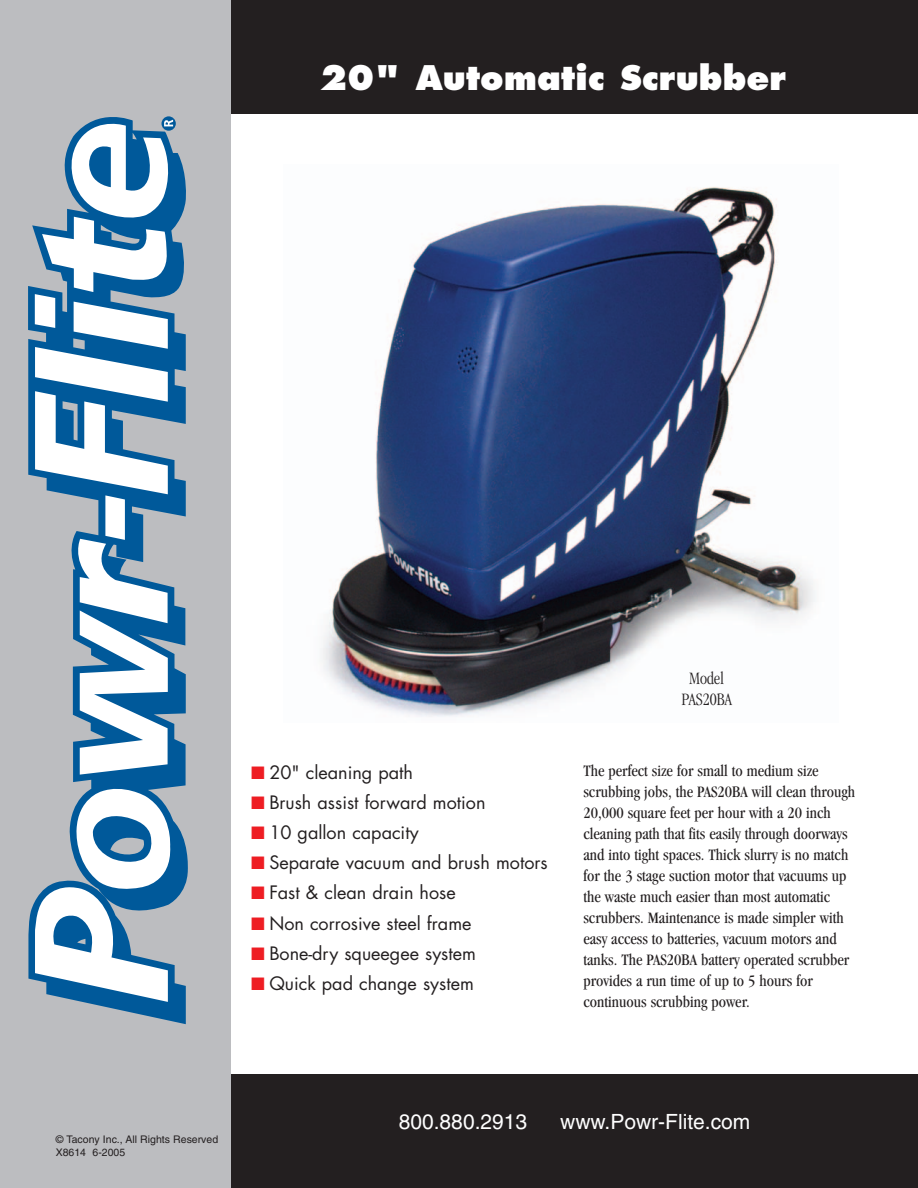
<style>
.page{position:relative;width:918px;height:1188px;background:#fff}
.page>*{position:absolute;margin:0;border:0;box-sizing:border-box;transform-origin:0 0}
.t1{font:800 33px "Futura";color:#fff}
.t2{font:21px "Helvetica";color:#fff}
.t3{font:18px "Futura";color:#231f20}
.t4{font:300 condensed 18px/21.6px "Garamond";color:#231f20;text-align:center}
.t5{font:condensed 16.5px/21px "Garamond";color:#231f20}
.t6{font:10.5px/12.6px "Helvetica";color:#231f20}
.s1{color:#ee1d23}
</style>
<div class="page">
<div style="left:231px;top:0;width:687px;height:113px;background:#231f20"></div>
<div style="left:231px;top:1074px;width:687px;height:114px;background:#231f20"></div>
<div style="left:0;top:0;width:231px;height:1188px;background:#bcbdc0"></div>
<svg style="left:28px;top:120px;width:160px;height:762px"></svg>
<svg style="left:28px;top:783px;width:158px;height:241px"></svg>
<svg style="left:35px;top:117px;width:140px;height:658px"></svg>
<img style="left:321px;top:187px;width:495px;height:530px">
<h1 class="t1" style="left:320px;top:64px;width:468px">20" Automatic Scrubber</h1>
<p class="t3" style="left:251px;top:764px;width:163px"><span class="s1">■</span> 20" cleaning path</p>
<p class="t3" style="left:251px;top:794px;width:236px"><span class="s1">■</span> Brush assist forward motion</p>
<p class="t3" style="left:251px;top:824px;width:169px"><span class="s1">■</span> 10 gallon capacity</p>
<p class="t3" style="left:251px;top:854px;width:298px"><span class="s1">■</span> Separate vacuum and brush motors</p>
<p class="t3" style="left:251px;top:885px;width:206px"><span class="s1">■</span> Fast &amp; clean drain hose</p>
<p class="t3" style="left:251px;top:915px;width:222px"><span class="s1">■</span> Non corrosive steel frame</p>
<p class="t3" style="left:251px;top:945px;width:226px"><span class="s1">■</span> Bone-dry squeegee system</p>
<p class="t3" style="left:251px;top:975px;width:224px"><span class="s1">■</span> Quick pad change system</p>
<p class="t4" style="left:681px;top:669px;width:52px">Model<br>PAS20BA</p>
<p class="t5" style="left:583px;top:761px;width:273px">The perfect size for small to medium size scrubbing jobs, the PAS20BA will clean through 20,000 square feet per hour with a 20 inch cleaning path that fits easily through doorways and into tight spaces. Thick slurry is no match for the 3 stage suction motor that vacuums up the waste much easier than most automatic scrubbers. Maintenance is made simpler with easy access to batteries, vacuum motors and tanks. The PAS20BA battery operated scrubber provides a run time of up to 5 hours for continuous scrubbing power.</p>
<p class="t6" style="left:56px;top:1134px;width:164px">© Tacony Inc., All Rights Reserved<br>X8614 6-2005</p>
<p class="t2" style="left:399px;top:1114px;width:130px">800.880.2913</p>
<p class="t2" style="left:560px;top:1114px;width:192px">www.Powr-Flite.com</p>
</div>
